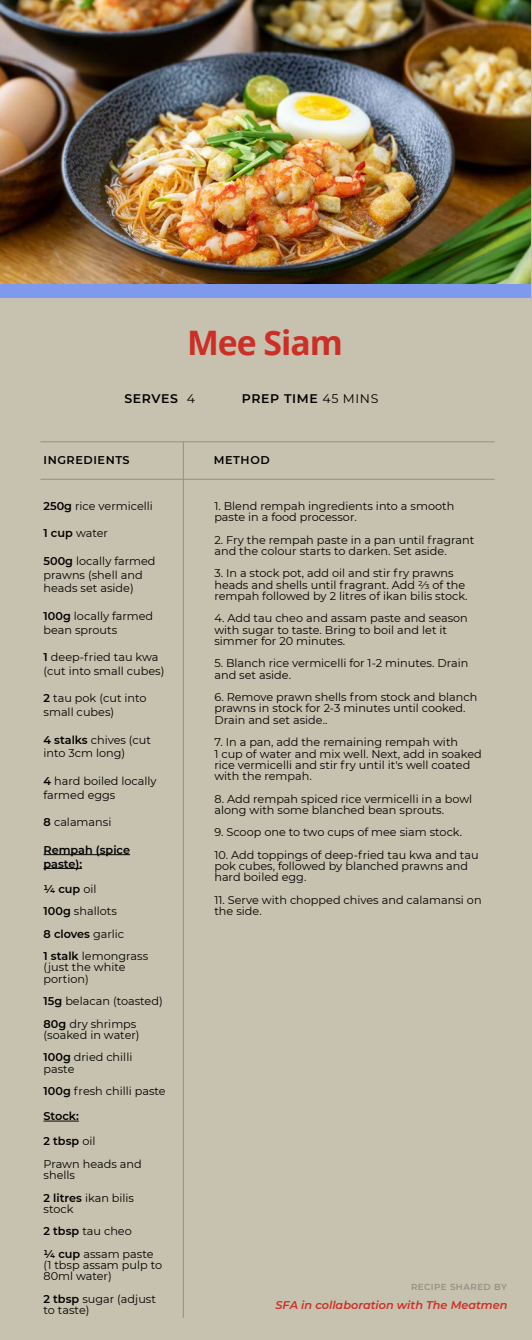
<style>
.page{position:relative;width:532px;height:1340px;background:#fff}
.page>*{position:absolute;margin:0;border:0;box-sizing:border-box;transform-origin:0 0}
.t1{font:700 33.75px "Open Sans";letter-spacing:-.03em;color:#cd2e25}
.t2{font:600 12.5px "Montserrat";letter-spacing:.05em;color:#000}
.t3{font:11.25px/11.2px "Montserrat";color:#000}
.t4{font:italic 600 11.25px "Montserrat";color:#ce2e25}
.t5{font:600 11.25px/13.8px "Montserrat";color:#000}
.t6{font:600 11.25px "Montserrat";letter-spacing:.05em;color:#000}
.t7{font:600 8.75px "Montserrat";letter-spacing:.05em;color:#948f86}
.s1{font-weight:400}
.s2{font-weight:600}
</style>
<div class="page">
<div style="left:0;top:0;width:531px;height:1339px;background:#c7c2af"></div>
<img style="left:0;top:0;width:530px;height:283px">
<hr style="left:183px;top:441px;width:1px;height:876px;background:#938e85">
<hr style="left:40px;top:479px;width:454px;height:1px;background:#938e85">
<hr style="left:40px;top:441px;width:454px;height:1px;background:#938e85">
<hr style="left:44px;top:854px;width:86px;height:1px;background:#000">
<hr style="left:44px;top:868px;width:38px;height:1px;background:#000">
<hr style="left:44px;top:1120px;width:35px;height:1px;background:#000">
<div style="left:0;top:284px;width:530px;height:13px;background:#7f9aed"></div>
<h1 class="t1" style="left:187px;top:319px;width:157px">Mee Siam</h1>
<p class="t2" style="left:124px;top:389px;width:72px">SERVES <span class="s1">4</span></p>
<p class="t2" style="left:242px;top:389px;width:138px">PREP TIME <span class="s1">45 MINS</span></p>
<p class="t6" style="left:44px;top:452px;width:88px">INGREDIENTS</p>
<p class="t5" style="left:214px;top:453px;width:57px">METHOD</p>
<p class="t3" style="left:44px;top:500px;width:111px"><span class="s2">250g</span> rice vermicelli</p>
<p class="t3" style="left:44px;top:527px;width:66px"><span class="s2">1 cup</span> water</p>
<p class="t3" style="left:44px;top:553px;width:113px;line-height:13.8px"><span class="s2">500g</span> locally farmed prawns (shell and heads set aside)</p>
<p class="t3" style="left:44px;top:608px;width:111px;line-height:13.8px"><span class="s2">100g</span> locally farmed bean sprouts</p>
<p class="t3" style="left:44px;top:650px;width:122px;line-height:13.8px"><span class="s2">1</span> deep-fried tau kwa (cut into small cubes)</p>
<p class="t3" style="left:44px;top:691px;width:104px;line-height:13.8px"><span class="s2">2</span> tau pok (cut into small cubes)</p>
<p class="t3" style="left:44px;top:732px;width:109px;line-height:13.8px"><span class="s2">4 stalks</span> chives (cut into 3cm long)</p>
<p class="t3" style="left:44px;top:773px;width:115px;line-height:13.8px"><span class="s2">4</span> hard boiled locally farmed eggs</p>
<p class="t3" style="left:44px;top:816px;width:69px"><span class="s2">8</span> calamansi</p>
<p class="t5" style="left:44px;top:842px;width:88px">Rempah (spice paste):</p>
<p class="t3" style="left:44px;top:876px;width:106px;line-height:22.5px"><span class="s2">¼ cup</span> oil<br><span class="s2">100g</span> shallots<br><span class="s2">8 cloves</span> garlic<br><span class="s2">1 stalk</span> lemongrass</p>
<p class="t3" style="left:44px;top:961px;width:83px">(just the white portion)</p>
<p class="t3" style="left:44px;top:989px;width:121px;line-height:22.5px"><span class="s2">15g</span> belacan (toasted)<br><span class="s2">80g</span> dry shrimps</p>
<p class="t3" style="left:44px;top:1023px;width:97px;line-height:22.5px">(soaked in water)<br><span class="s2">100g</span> dried chilli</p>
<p class="t3" style="left:44px;top:1056px;width:124px;line-height:22.5px">paste<br><span class="s2">100g</span> fresh chilli paste</p>
<p class="t5" style="left:44px;top:1108px;width:37px">Stock:</p>
<p class="t3" style="left:44px;top:1129px;width:100px;line-height:22.5px"><span class="s2">2 tbsp</span> oil<br>Prawn heads and</p>
<p class="t3" style="left:44px;top:1163px;width:92px;line-height:22.5px">shells<br><span class="s2">2 litres</span> ikan bilis</p>
<p class="t3" style="left:44px;top:1196px;width:111px;line-height:22.5px">stock<br><span class="s2">2 tbsp</span> tau cheo<br><span class="s2">¼ cup</span> assam paste</p>
<p class="t3" style="left:44px;top:1258px;width:120px">(1 tbsp assam pulp to<br>80ml water)</p>
<p class="t3" style="left:44px;top:1292px;width:114px"><span class="s2">2 tbsp</span> sugar (adjust to taste)</p>
<p class="t3" style="left:214px;top:500px;width:241px">1. Blend rempah ingredients into a smooth paste in a food processor.</p>
<p class="t3" style="left:214px;top:533px;width:261px">2. Fry the rempah paste in a pan until fragrant and the colour starts to darken. Set aside.</p>
<p class="t3" style="left:214px;top:567px;width:255px">3. In a stock pot, add oil and stir fry prawns heads and shells until fragrant. Add ⅔ of the rempah followed by 2 litres of ikan bilis stock.</p>
<p class="t3" style="left:214px;top:612px;width:255px">4. Add tau cheo and assam paste and season with sugar to taste. Bring to boil and let it simmer for 20 minutes.</p>
<p class="t3" style="left:214px;top:657px;width:255px">5. Blanch rice vermicelli for 1-2 minutes. Drain and set aside.</p>
<p class="t3" style="left:214px;top:691px;width:264px">6. Remove prawn shells from stock and blanch prawns in stock for 2-3 minutes until cooked.<br>Drain and set aside..</p>
<p class="t3" style="left:214px;top:736px;width:269px">7. In a pan, add the remaining rempah with<br>1 cup of water and mix well. Next, add in soaked rice vermicelli and stir fry until it's well coated with the rempah.</p>
<p class="t3" style="left:214px;top:792px;width:259px">8. Add rempah spiced rice vermicelli in a bowl along with some blanched bean sprouts.</p>
<p class="t3" style="left:214px;top:826px;width:249px">9. Scoop one to two cups of mee siam stock.</p>
<p class="t3" style="left:214px;top:848px;width:266px">10. Add toppings of deep-fried tau kwa and tau pok cubes, followed by blanched prawns and hard boiled egg.</p>
<p class="t3" style="left:214px;top:893px;width:269px">11. Serve with chopped chives and calamansi on the side.</p>
<p class="t7" style="left:411px;top:1280px;width:97px">RECIPE SHARED BY</p>
<p class="t4" style="left:275px;top:1297px;width:233px">SFA in collaboration with The Meatmen</p>
</div>
